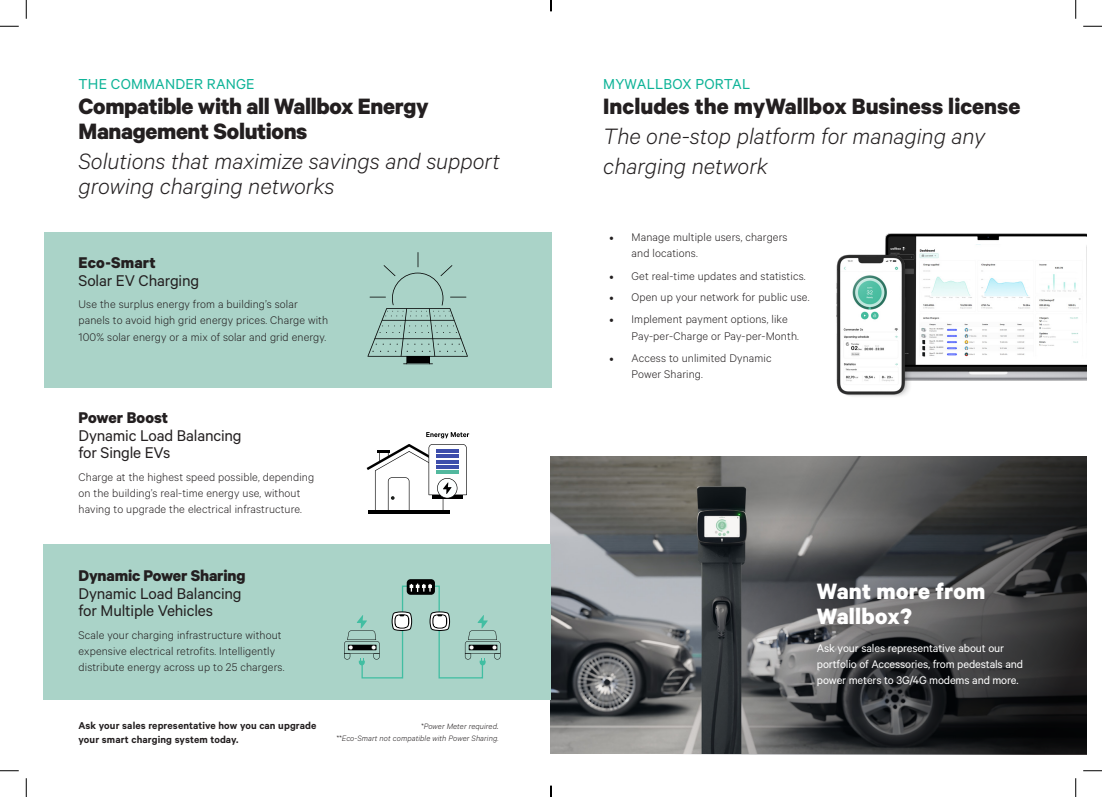
<style>
.page{position:relative;width:1102px;height:797px;background:#fff}
.page>*{position:absolute;margin:0;border:0;box-sizing:border-box;transform-origin:0 0}
.t1{font:italic 300 25px/25px "Calibre";color:#231f20}
.t2{font:700 25px/25px "Calibre";letter-spacing:-.015em;color:#231f20}
.t3{font:700 25px "Calibre";letter-spacing:.01em;color:#fff}
.t4{font:17.5px "Calibre";letter-spacing:-.01em;color:#231f20}
.t5{font:700 17.5px "Calibre";letter-spacing:-.01em;color:#231f20}
.t6{font:700 17.5px "Calibre";letter-spacing:.01em;color:#231f20}
.t7{font:16.25px "Calibre";letter-spacing:.01em;color:#0db397}
.t8{font:300 12.5px/16.2px "Calibre";letter-spacing:.01em;color:#231f20}
.t9{font:12.5px/16.2px "Calibre";letter-spacing:-.01em;color:#fff}
.t10{font:600 11.25px/13.8px "Calibre";letter-spacing:.01em;color:#231f20}
.t11{font:italic 300 8.75px "Calibre";letter-spacing:.01em;color:#231f20}
.s1{font-size:11.25px}
.s2{font-family:"Minion Pro";font-weight:400}
</style>
<div class="page">
<svg style="left:477px;top:456px;width:609px;height:298px;background:#646566"></svg>
<div style="left:44px;top:544px;width:507px;height:155px;background:#aad3c8"></div>
<div style="left:44px;top:233px;width:507px;height:155px;background:#aad3c8"></div>
<svg style="left:367px;top:252px;width:101px;height:112px"></svg>
<hr style="left:368px;top:510px;width:81px;height:4px;background:#000">
<svg style="left:426px;top:432px;width:43px;height:6px"></svg>
<svg style="left:366px;top:444px;width:100px;height:67px"></svg>
<div style="left:406px;top:579px;width:29px;height:15px;background:#000001;border-radius:4px"></div>
<svg style="left:344px;top:583px;width:156px;height:96px"></svg>
<img style="left:885px;top:233px;width:201px;height:148px">
<div style="left:795px;top:622px;width:248px;height:85px;background:#231f20;opacity:.51"></div>
<div style="left:795px;top:560px;width:211px;height:87px;background:#231f20;opacity:.51"></div>
<img style="left:836px;top:246px;width:88px;height:150px">
<svg style="left:0;top:25px;width:19px;height:2px"></svg>
<svg style="left:1083px;top:25px;width:18px;height:2px"></svg>
<svg style="left:0;top:770px;width:19px;height:1px"></svg>
<svg style="left:1083px;top:770px;width:18px;height:1px"></svg>
<svg style="left:25px;top:0;width:2px;height:19px"></svg>
<svg style="left:25px;top:778px;width:2px;height:19px"></svg>
<svg style="left:1075px;top:0;width:1px;height:19px"></svg>
<svg style="left:1075px;top:778px;width:1px;height:19px"></svg>
<svg style="left:550px;top:785px;width:1px;height:12px"></svg>
<p class="t7" style="left:79px;top:75px;width:177px">THE COMMANDER RANGE</p>
<p class="t2" style="left:79px;top:93px;width:351px">Compatible with all Wallbox Energy<br>Management Solutions</p>
<p class="t1" style="left:79px;top:148px;width:423px">Solutions that maximize savings and support growing charging networks</p>
<p class="t6" style="left:79px;top:252px;width:79px">Eco-Smart</p>
<p class="t4" style="left:79px;top:270px;width:122px">Solar EV Charging</p>
<p class="t8" style="left:79px;top:295px;width:251px">Use the surplus energy from a building’s solar panels to avoid high grid energy prices. Charge with<br>100% solar energy or a mix of solar and grid energy.</p>
<p class="t5" style="left:79px;top:407px;width:91px">Power Boost</p>
<p class="t4" style="left:79px;top:425px;width:165px">Dynamic Load Balancing</p>
<p class="t4" style="left:79px;top:442px;width:93px">for Single EVs</p>
<p class="t8" style="left:79px;top:468px;width:237px">Charge at the highest speed possible, depending</p>
<p class="t8" style="left:79px;top:484px;width:225px">on the building’s real-time energy use, without having to upgrade the electrical infrastructure.</p>
<p class="t5" style="left:79px;top:565px;width:168px">Dynamic Power Sharing</p>
<p class="t4" style="left:79px;top:583px;width:165px">Dynamic Load Balancing</p>
<p class="t4" style="left:79px;top:600px;width:136px">for Multiple Vehicles</p>
<p class="t8" style="left:79px;top:626px;width:204px">Scale your charging infrastructure without expensive electrical retrofits. Intelligently</p>
<p class="t8" style="left:79px;top:658px;width:207px">distribute energy across up to 25 chargers.</p>
<p class="t10" style="left:79px;top:718px;width:239px">Ask your sales representative how you can upgrade your smart charging system today.</p>
<p class="t11" style="left:421px;top:721px;width:79px">*Power Meter required<span class="s1">.</span></p>
<p class="t11" style="left:336px;top:733px;width:164px">**Eco-Smart not compatible with Power Sharing.</p>
<p class="t7" style="left:603px;top:75px;width:148px">MYWALLBOX PORTAL</p>
<p class="t2" style="left:603px;top:93px;width:418px">Includes the myWallbox Business license</p>
<p class="t1" style="left:603px;top:120px;width:383px;line-height:30px">The one-stop platform for managing any charging network</p>
<p class="t8" style="left:609px;top:228px;width:180px"><span class="s2">•</span> Manage multiple users, chargers</p>
<p class="t8" style="left:631px;top:244px;width:68px">and locations.</p>
<p class="t8" style="left:609px;top:267px;width:198px"><span class="s2">•</span> Get real-time updates and statistics.</p>
<p class="t8" style="left:609px;top:288px;width:202px"><span class="s2">•</span> Open up your network for public use.</p>
<p class="t8" style="left:609px;top:311px;width:180px"><span class="s2">•</span> Implement payment options, like</p>
<p class="t8" style="left:631px;top:327px;width:169px">Pay-per-Charge or Pay-per-Month.</p>
<p class="t8" style="left:609px;top:349px;width:164px"><span class="s2">•</span> Access to unlimited Dynamic</p>
<p class="t8" style="left:631px;top:366px;width:73px">Power Sharing.</p>
<p class="t3" style="left:816px;top:575px;width:170px">Want more from</p>
<p class="t3" style="left:816px;top:600px;width:96px">Wallbox?</p>
<p class="t9" style="left:816px;top:639px;width:208px">Ask your sales representative about our portfolio of Accessories, from pedestals and power meters to 3G/4G modems and more.</p>
</div>
